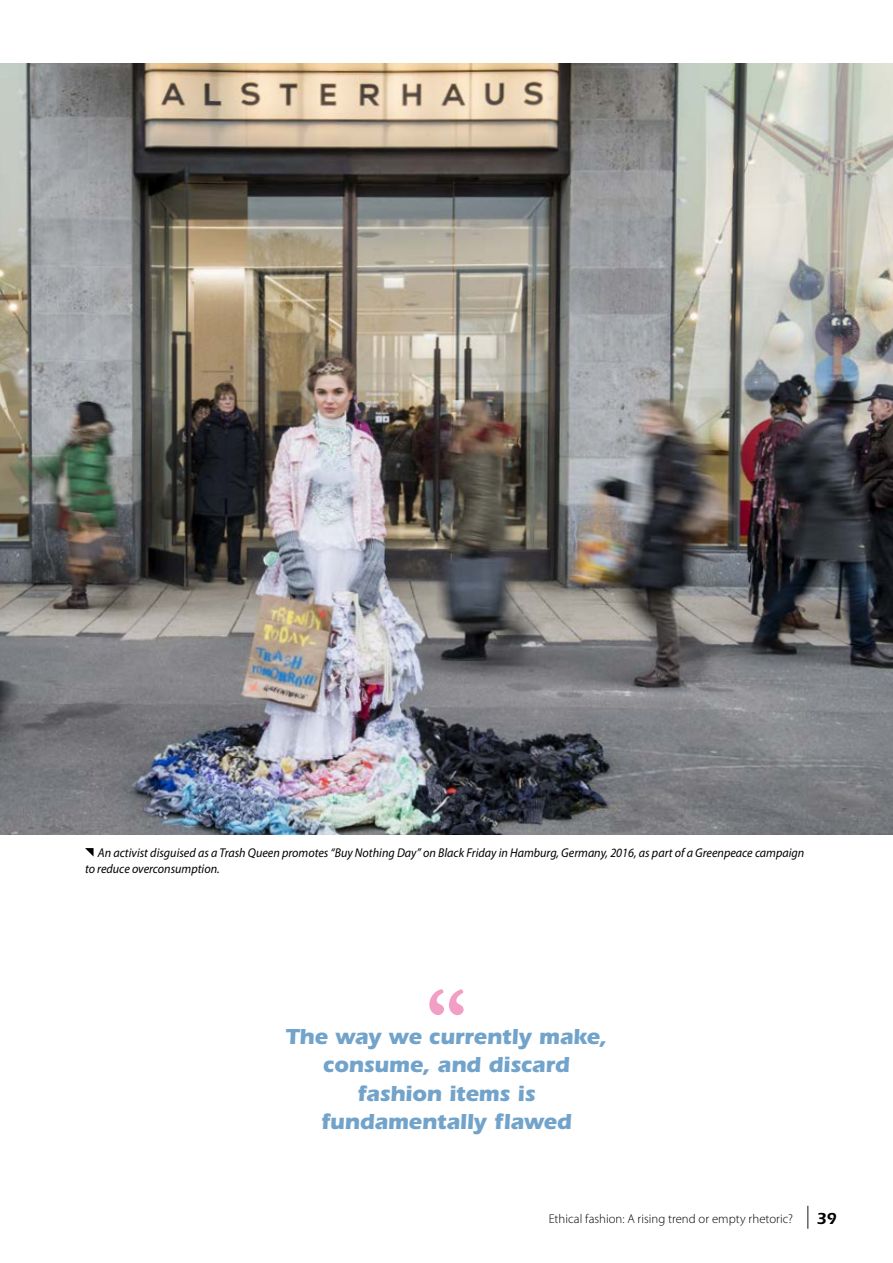
<style>
.page{position:relative;width:893px;height:1263px;background:#fff}
.page>*{position:absolute;margin:0;border:0;box-sizing:border-box;transform-origin:0 0}
.t1{font:700 22.5px/28.5px "ITC Eras Std";letter-spacing:-.015em;color:#72a3ca;text-align:center}
.t2{font:italic 12.75px/16.5px "Myriad Pro";color:#000;scale:.95 1}
.t3{font:300 12.75px "Myriad Pro";letter-spacing:.005em;color:#000}
.s1{font-weight:400;font-size:22.95px}
.s2{font-family:"ITC Eras Std";font-weight:600;font-size:16.5px}
</style>
<div class="page">
<img style="left:0;top:64px;width:893px;height:770px">
<svg style="left:429px;top:989px;width:35px;height:26px"></svg>
<svg style="left:85px;top:848px;width:9px;height:8px"></svg>
<p class="t2" style="left:85px;top:844px;width:759px;text-indent:13px">An activist disguised as a Trash Queen promotes “Buy Nothing Day” on Black Friday in Hamburg, Germany, 2016, as part of a Greenpeace campaign to reduce overconsumption.</p>
<h1 class="t1" style="left:286px;top:1022px;width:323px">The way we currently make, consume, and discard fashion items is fundamentally flawed</h1>
<p class="t3" style="left:549px;top:1211px;width:290px">Ethical fashion: A rising trend or empty rhetoric? <span class="s1">|</span> <span class="s2">39</span></p>
</div>
